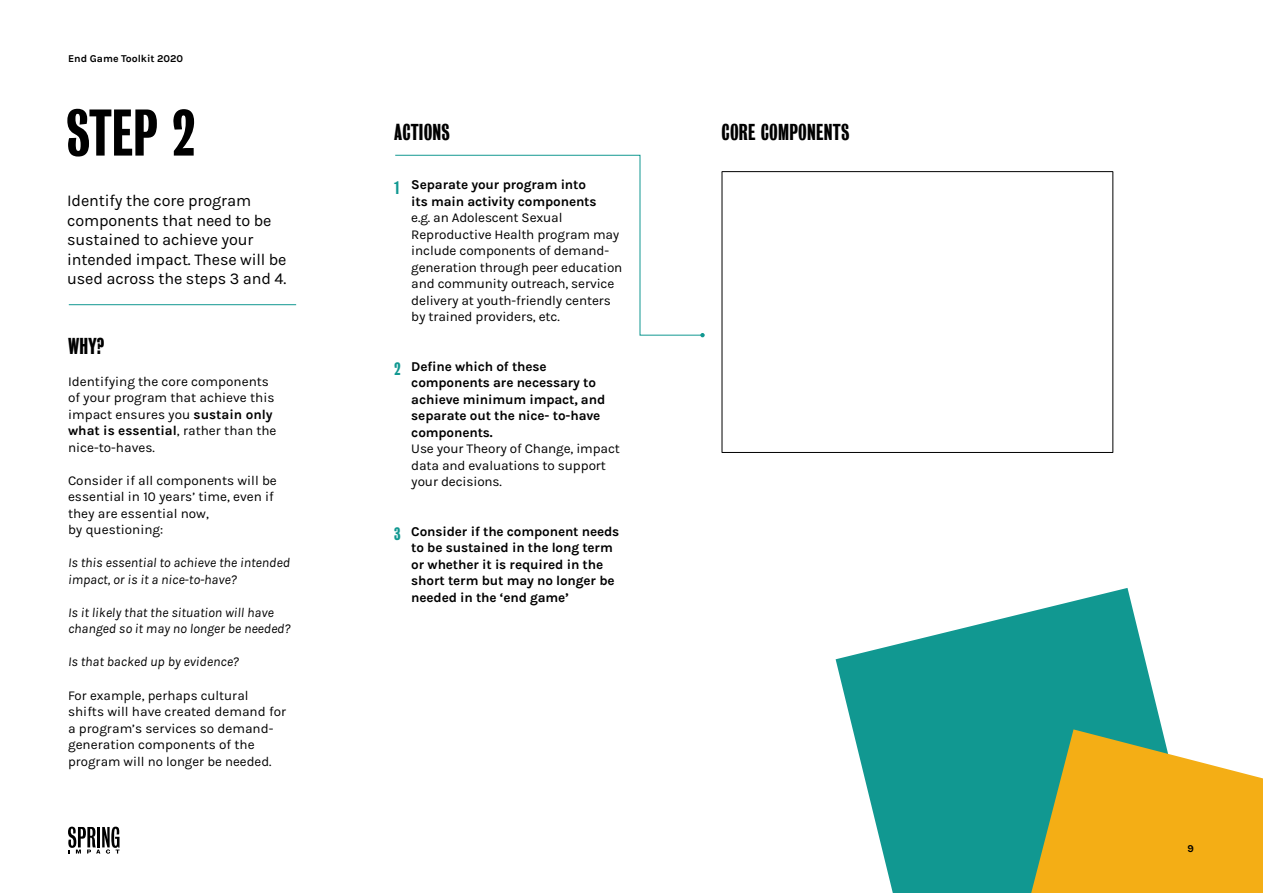
<style>
.page{position:relative;width:1263px;height:893px;background:#fff}
.page>*{position:absolute;margin:0;border:0;box-sizing:border-box;transform-origin:0 0}
.t1{font:60px "Bureau Grotesque One Five";color:#000}
.t2{font:21px "Bureau Grotesque One Five";letter-spacing:.01em;color:#000}
.t3{font:16.5px/19.5px "Karla";letter-spacing:-.01em;color:#000}
.t4{font:13.5px/16.5px "Karla";color:#000}
.t5{font:700 13.5px/16.5px "Karla";letter-spacing:-.01em;color:#000}
.t6{font:italic 13.5px/16.5px "Karla";color:#000}
.t7{font:700 10.5px "Karla";color:#000}
.s1{font-weight:700}
.s2{font-family:"Bureau Grotesque One Five";font-weight:400;font-size:16.5px;color:#119891}
</style>
<div class="page">
<svg style="left:836px;top:588px;width:326px;height:305px;fill:#119891"></svg>
<svg style="left:1031px;top:729px;width:232px;height:164px;background:#d9b23a"></svg>
<hr style="left:69px;top:304px;width:227px;height:1px;background:#119891">
<svg style="left:395px;top:154px;width:305px;height:182px"></svg>
<svg style="left:700px;top:333px;width:5px;height:4px"></svg>
<hr style="left:722px;top:171px;width:391px;height:1px;background:#000">
<hr style="left:722px;top:172px;width:1px;height:280px;background:#000">
<hr style="left:722px;top:452px;width:391px;height:1px;background:#000">
<hr style="left:1112px;top:172px;width:1px;height:280px;background:#000">
<svg style="left:68px;top:827px;width:52px;height:27px"></svg>
<p class="t7" style="left:68px;top:52px;width:117px">End Game Toolkit 2020</p>
<h1 class="t1" style="left:66px;top:99px;width:131px">STEP 2</h1>
<p class="t3" style="left:67px;top:191px;width:221px">Identify the core program components that need to be sustained to achieve your intended impact. These will be used across the steps 3 and 4.</p>
<h2 class="t2" style="left:68px;top:335px;width:38px">WHY?</h2>
<p class="t4" style="left:68px;top:373px;width:210px">Identifying the core components of your program that achieve this impact ensures you <span class="s1">sustain only what is essential</span>, rather than the nice-to-haves.</p>
<p class="t4" style="left:68px;top:472px;width:210px">Consider if all components will be essential in 10 years’ time, even if they are essential now,<br>by questioning:</p>
<p class="t6" style="left:68px;top:555px;width:223px">Is this essential to achieve the intended impact, or is it a nice-to-have?</p>
<p class="t6" style="left:68px;top:604px;width:224px">Is it likely that the situation will have changed so it may no longer be needed?</p>
<p class="t6" style="left:68px;top:654px;width:172px">Is that backed up by evidence?</p>
<p class="t4" style="left:68px;top:687px;width:220px">For example, perhaps cultural shifts will have created demand for a program’s services so demand&shy;generation components of the program will no longer be needed.</p>
<h2 class="t2" style="left:394px;top:120px;width:57px">ACTIONS</h2>
<p class="t5" style="left:411px;top:177px;width:187px;text-indent:-17px"><span class="s2">1</span> Separate your program into its main activity components</p>
<p class="t4" style="left:411px;top:210px;width:213px">e.g. an Adolescent Sexual<br>Reproductive Health program may include components of demand&shy;generation through peer education and community outreach, service delivery at youth-friendly centers by trained providers, etc.</p>
<p class="t5" style="left:411px;top:358px;width:195px;text-indent:-17px"><span class="s2">2</span> Define which of these components are necessary to achieve minimum impact, and separate out the nice- to-have components.</p>
<p class="t4" style="left:411px;top:441px;width:210px">Use your Theory of Change, impact data and evaluations to support your decisions.</p>
<p class="t5" style="left:411px;top:523px;width:210px;text-indent:-17px"><span class="s2">3</span> Consider if the component needs to be sustained in the long term or whether it is required in the short term but may no longer be needed in the ‘end game’</p>
<h2 class="t2" style="left:722px;top:120px;width:129px">CORE COMPONENTS</h2>
<p class="t7" style="left:1187px;top:843px;width:8px">9</p>
</div>
